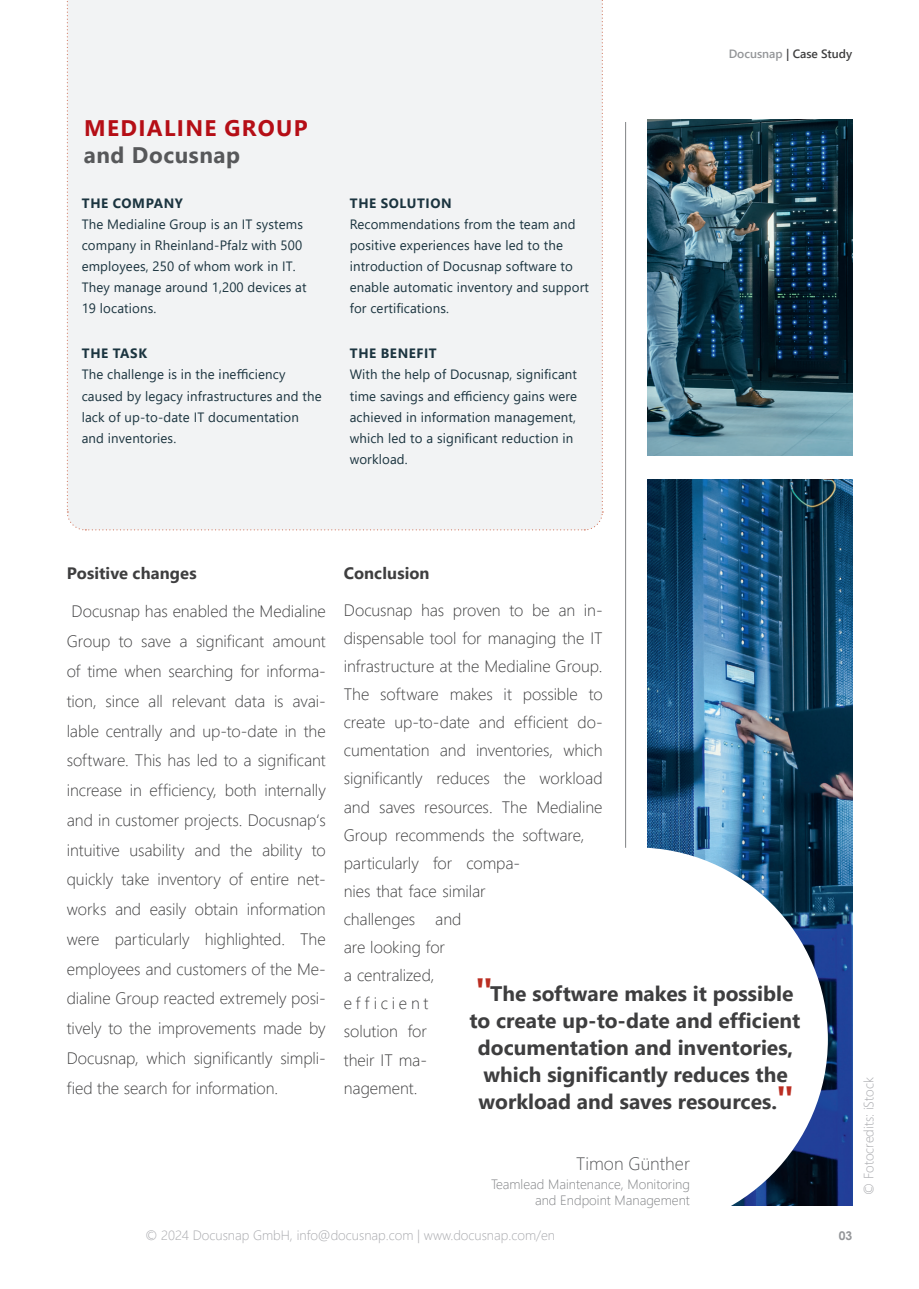
<style>
.page{position:relative;width:919px;height:1289px;background:#fff}
.page>*{position:absolute;margin:0;border:0;box-sizing:border-box;transform-origin:0 0}
.t1{font:700 22.5px "Segoe UI";letter-spacing:.06em;color:#b50e16}
.t2{font:700 22.5px "Segoe UI";letter-spacing:.025em;color:#57585a}
.t3{font:700 21px/27px "Segoe UI";color:#3e3e3f;text-align:center}
.t4{font:300 18px "Segoe UI";color:#57585a}
.t5{font:300 16.5px/28px "Segoe UI";letter-spacing:-.005em;color:#3e3e3f;text-align:justify}
.t6{font:700 16.5px "Segoe UI";letter-spacing:.005em;color:#3e3e3f}
.t7{font:13.5px/21px "Segoe UI";letter-spacing:.01em;color:#1b343f}
.t8{font:300 13.5px "Segoe UI";color:#a8a9ad}
.t9{font:300 13.5px/16.2px "Segoe UI";color:#808285;text-align:right}
.t10{font:700 13.5px "Segoe UI";letter-spacing:.045em;color:#1b343f}
.t11{font:600 12px "Segoe UI";color:#3e3e3f}
.t12{font:700 12px "Century Gothic";color:#939598}
.s1{color:#939598}
.s2{font-family:"Century Gothic";font-style:italic;font-size:39px;color:#bb2e22}
</style>
<div class="page">
<img style="left:648px;top:479px;width:204px;height:726px">
<img style="left:648px;top:119px;width:204px;height:337px">
<hr style="left:625px;top:122px;width:1px;height:780px;background:#808285">
<div style="left:66px;top:0;width:537px;height:531px;background:#f2f3f4"></div>
<div style="left:448px;top:852px;width:375px;height:374px;background:#fff;border-radius:50%"></div>
<div style="left:444px;top:847px;width:383px;height:383px;border:9px solid #fff;border-radius:50%"></div>
<h1 class="t1" style="left:84px;top:106px;width:225px">MEDIALINE GROUP</h1>
<h1 class="t2" style="left:84px;top:133px;width:158px">and Docusnap</h1>
<p class="t10" style="left:82px;top:190px;width:103px">THE COMPANY</p>
<p class="t7" style="left:82px;top:212px;width:226px">The Medialine Group is an IT systems company in Rheinland-Pfalz with 500 employees, 250 of whom work in IT.<br>They manage around 1,200 devices at<br>19 locations.</p>
<p class="t10" style="left:82px;top:341px;width:67px">THE TASK</p>
<p class="t7" style="left:82px;top:363px;width:241px">The challenge is in the inefficiency caused by legacy infrastructures and the lack of up-to-date IT documentation and inventories.</p>
<p class="t10" style="left:350px;top:190px;width:103px">THE SOLUTION</p>
<p class="t7" style="left:350px;top:212px;width:241px">Recommendations from the team and positive experiences have led to the introduction of Docusnap software to enable automatic inventory and support for certifications.</p>
<p class="t10" style="left:350px;top:341px;width:88px">THE BENEFIT</p>
<p class="t7" style="left:350px;top:363px;width:229px">With the help of Docusnap, significant time savings and efficiency gains were achieved in information management, which led to a significant reduction in workload.</p>
<p class="t11" style="left:728px;top:42px;width:125px"><span class="s1">Docusnap</span> | Case Study</p>
<p class="t6" style="left:67px;top:557px;width:131px">Positive changes</p>
<p class="t5" style="left:67px;top:595px;width:260px;line-height:29.7px">Docusnap has enabled the Medialine Group to save a significant amount of time when searching for informa&shy;tion, since all relevant data is avai&shy;lable centrally and up-to-date in the software. This has led to a significant increase in efficiency, both internally and in customer projects. Docusnap‘s intuitive usability and the ability to quickly take inventory of entire net&shy;works and easily obtain information were particularly highlighted. The employees and customers of the Me&shy;dialine Group reacted extremely posi&shy;tively to the improvements made by Docusnap, which significantly simpli&shy;fied the search for information.</p>
<p class="t6" style="left:344px;top:557px;width:87px">Conclusion</p>
<p class="t5" style="left:344px;top:594px;width:260px;text-align:left">Docusnap has proven to be an in&shy;dispensable tool for managing the IT infrastructure at the Medialine Group.<br>The software makes it possible to create up-to-date and efficient do&shy;cumentation and inventories, which significantly reduces the workload and saves resources. The Medialine<br>Group recommends the software, particularly for compa-<br>nies that face similar<br>challenges and<br>are looking for<br>a centralized,<br>efficient<br>solution for<br>their IT ma-<br>nagement.</p>
<p class="t3" style="left:469px;top:978px;width:332px"><span class="s2">"</span>The software makes it possible to create up-to-date and efficient documentation and inventories, which significantly reduces the workload and saves resources.<span class="s2">"</span></p>
<p class="t4" style="left:576px;top:1146px;width:115px">Timon Günther</p>
<p class="t9" style="left:491px;top:1174px;width:200px">Teamlead Maintenance, Monitoring and Endpoint Management</p>
<p class="t8" style="left:145px;top:1222px;width:411px">© 2024 Docusnap GmbH, info@docusnap.com | www.docusnap.com/en</p>
<p class="t12" style="left:838px;top:1226px;width:15px">03</p>
<p class="t8" style="left:855px;top:1194px;width:119px;rotate:-90deg">© Fotocredits: iStock</p>
</div>
